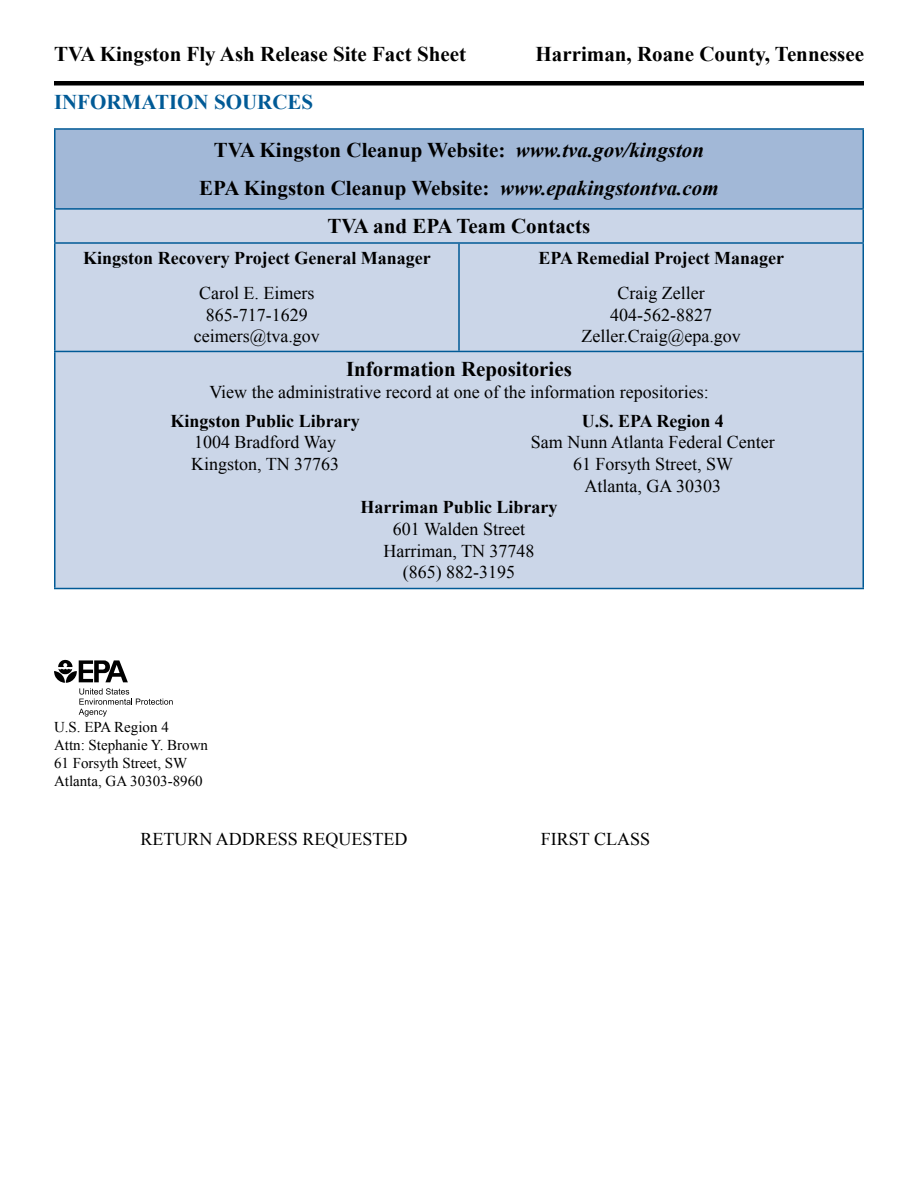
<style>
.page{position:relative;width:918px;height:1188px;background:#fff}
.page>*{position:absolute;margin:0;border:0;box-sizing:border-box;transform-origin:0 0}
.t1{font:700 21px/38.2px "Times New Roman";color:#000;text-align:center}
.t2{font:700 21px "Times New Roman";color:#005a96}
.t3{font:18px/21.6px "Times New Roman";color:#000;text-align:center}
.t4{font:700 18px "Times New Roman";color:#000}
.t5{font:15px/18px "Times New Roman";color:#000}
.s1{font-style:italic}
</style>
<div class="page">
<div style="left:55px;top:129px;width:808px;height:80px;background:#a2b8d7"></div>
<div style="left:56px;top:210px;width:806px;height:378px;background:#cbd6e8"></div>
<hr style="left:54px;top:352px;width:2px;height:236px;background:#005a96">
<hr style="left:862px;top:352px;width:2px;height:236px;background:#005a96">
<hr style="left:54px;top:588px;width:405px;height:1px;background:#005a96">
<hr style="left:459px;top:588px;width:405px;height:1px;background:#005a96">
<hr style="left:54px;top:128px;width:405px;height:2px;background:#005a96">
<hr style="left:54px;top:130px;width:2px;height:78px;background:#005a96">
<hr style="left:459px;top:128px;width:405px;height:2px;background:#005a96">
<hr style="left:862px;top:130px;width:2px;height:78px;background:#005a96">
<hr style="left:54px;top:208px;width:405px;height:2px;background:#005a96">
<hr style="left:54px;top:210px;width:2px;height:32px;background:#005a96">
<hr style="left:459px;top:208px;width:405px;height:2px;background:#005a96">
<hr style="left:862px;top:210px;width:2px;height:32px;background:#005a96">
<hr style="left:54px;top:242px;width:405px;height:2px;background:#005a96">
<hr style="left:54px;top:244px;width:2px;height:107px;background:#005a96">
<hr style="left:54px;top:351px;width:405px;height:1px;background:#005a96">
<hr style="left:459px;top:242px;width:405px;height:2px;background:#005a96">
<hr style="left:458px;top:244px;width:2px;height:107px;background:#005a96">
<hr style="left:862px;top:244px;width:2px;height:107px;background:#005a96">
<hr style="left:459px;top:351px;width:405px;height:1px;background:#005a96">
<div style="left:54px;top:81px;width:810px;height:5px;background:#000"></div>
<svg style="left:54px;top:659px;width:119px;height:58px"></svg>
<p class="t1" style="left:54px;top:34px;width:414px">TVA Kingston Fly Ash Release Site Fact Sheet</p>
<p class="t1" style="left:536px;top:34px;width:330px">Harriman, Roane County, Tennessee</p>
<p class="t2" style="left:54px;top:87px;width:261px">INFORMATION SOURCES</p>
<p class="t1" style="left:199px;top:130px;width:521px">TVA Kingston Cleanup Website: <span class="s1">www.tva.gov/kingston<br></span>EPA Kingston Cleanup Website: <span class="s1">www.epakingstontva.com<br></span>TVA and EPA Team Contacts</p>
<p class="t4" style="left:83px;top:246px;width:349px">Kingston Recovery Project General Manager</p>
<p class="t3" style="left:194px;top:282px;width:128px">Carol E. Eimers<br>865-717-1629 ceimers@tva.gov</p>
<p class="t4" style="left:538px;top:246px;width:247px">EPA Remedial Project Manager</p>
<p class="t3" style="left:581px;top:282px;width:161px">Craig Zeller<br>404-562-8827<br>Zeller.Craig@epa.gov</p>
<p class="t1" style="left:346px;top:349px;width:227px">Information Repositories</p>
<p class="t3" style="left:209px;top:380px;width:501px">View the administrative record at one of the information repositories:</p>
<p class="t4" style="left:171px;top:408px;width:191px">Kingston Public Library</p>
<p class="t3" style="left:191px;top:431px;width:150px;text-align:left">1004 Bradford Way<br>Kingston, TN 37763</p>
<p class="t4" style="left:582px;top:408px;width:144px">U.S. EPA Region 4</p>
<p class="t3" style="left:531px;top:431px;width:245px">Sam Nunn Atlanta Federal Center<br>61 Forsyth Street, SW<br>Atlanta, GA 30303</p>
<p class="t4" style="left:360px;top:495px;width:199px">Harriman Public Library</p>
<p class="t3" style="left:383px;top:518px;width:153px">601 Walden Street<br>Harriman, TN 37748 (865) 882-3195</p>
<p class="t5" style="left:54px;top:718px;width:156px">U.S. EPA Region 4<br>Attn: Stephanie Y. Brown<br>61 Forsyth Street, SW<br>Atlanta, GA 30303-8960</p>
<p class="t3" style="left:140px;top:828px;width:269px">RETURN ADDRESS REQUESTED</p>
<p class="t3" style="left:541px;top:828px;width:111px">FIRST CLASS</p>
</div>
